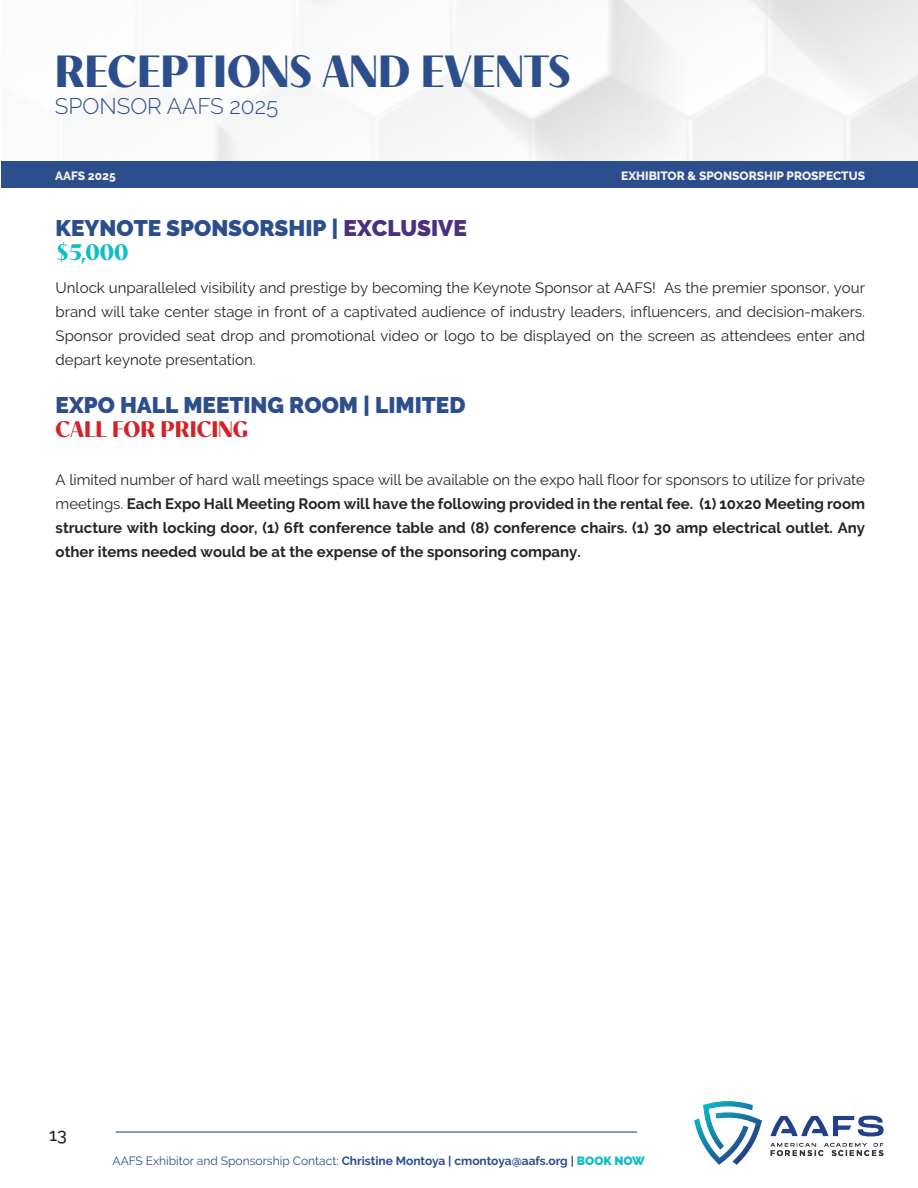
<style>
.page{position:relative;width:918px;height:1188px;background:#fff}
.page>*{position:absolute;margin:0;border:0;box-sizing:border-box;transform-origin:0 0}
.t1{font:700 45px "Contralto Small";color:#2c4e8c}
.t2{font:900 22.5px "Raleway";color:#2c4e8c}
.t3{font:300 22.5px "Raleway";color:#2c4e8c}
.t4{font:700 22.5px "Contralto Small";color:#d2232a}
.t5{font:700 22.5px "Contralto Small";color:#13bdc6}
.t6{font:500 18px "Raleway";color:#252521}
.t7{font:700 15px/24px "Raleway";color:#252521;text-align:justify}
.t8{font:15px/24px "Raleway";color:#252521;text-align:justify}
.t9{font:12px "Raleway";color:#2c4e8c}
.t10{font:800 12px "Raleway";color:#f3f3f4}
.s1{color:#4b2f80}
.s2{font-weight:400}
.s3{font-weight:700}
.s4{font-weight:900;color:#13bdc6}
</style>
<div class="page">
<div style="left:1px;top:161px;width:459px;height:27px;background:#2c4e8c"></div>
<div style="left:460px;top:161px;width:458px;height:27px;background:#2c4e8c"></div>
<hr style="left:116px;top:1131px;width:521px;height:2px;background:#2c4e8c">
<img style="left:694px;top:1101px;width:189px;height:63px">
<h1 class="t1" style="left:55px;top:37px;width:517px">RECEPTIONS AND EVENTS</h1>
<h2 class="t3" style="left:55px;top:93px;width:225px">SPONSOR AAFS 2025</h2>
<p class="t10" style="left:55px;top:169px;width:62px">AAFS 2025</p>
<p class="t10" style="left:621px;top:169px;width:245px">EXHIBITOR &amp; SPONSORSHIP PROSPECTUS</p>
<h2 class="t2" style="left:56px;top:215px;width:413px">KEYNOTE SPONSORSHIP | <span class="s1">EXCLUSIVE</span></h2>
<h2 class="t5" style="left:56px;top:235px;width:75px">$5,000</h2>
<p class="t8" style="left:56px;top:276px;width:811px">Unlock unparalleled visibility and prestige by becoming the Keynote Sponsor at AAFS! As the premier sponsor, your brand will take center stage in front of a captivated audience of industry leaders, influencers, and decision-makers.<br>Sponsor provided seat drop and promotional video or logo to be displayed on the screen as attendees enter and depart keynote presentation.</p>
<h2 class="t2" style="left:56px;top:392px;width:411px">EXPO HALL MEETING ROOM | LIMITED</h2>
<h2 class="t4" style="left:56px;top:412px;width:194px">CALL FOR PRICING</h2>
<p class="t7" style="left:56px;top:468px;width:811px"><span class="s2">A limited number of hard wall meetings space will be available on the expo hall floor for sponsors to utilize for private meetings.</span> Each Expo Hall Meeting Room will have the following provided in the rental fee. (1) 10x20 Meeting room structure with locking door, (1) 6ft conference table and (8) conference chairs. (1) 30 amp electrical outlet. Any other items needed would be at the expense of the sponsoring company.</p>
<p class="t6" style="left:49px;top:1125px;width:19px">13</p>
<p class="t9" style="left:113px;top:1154px;width:534px">AAFS Exhibitor and Sponsorship Contact: <span class="s3">Christine Montoya | cmontoya@aafs.org |</span> <span class="s4">BOOK NOW</span></p>
</div>
